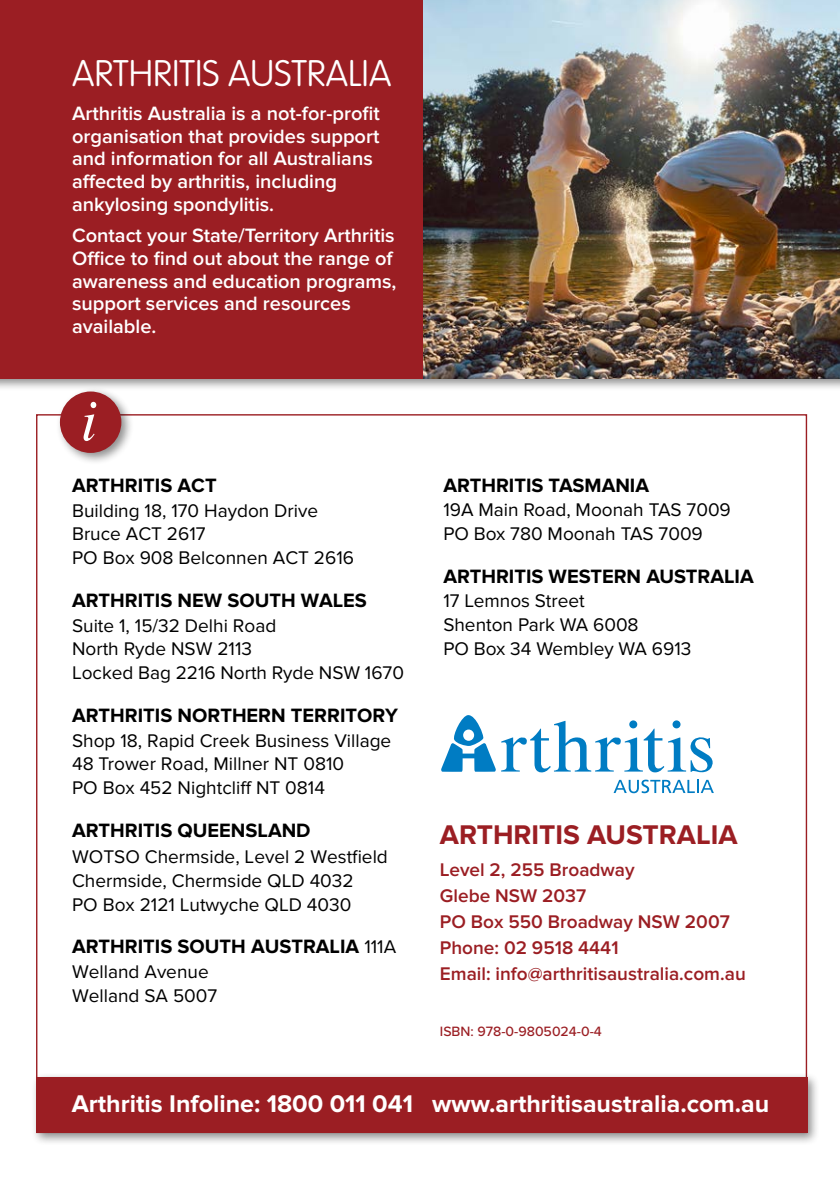
<style>
.page{position:relative;width:840px;height:1191px;background:#fff}
.page>*{position:absolute;margin:0;border:0;box-sizing:border-box;transform-origin:0 0}
.t1{font:italic 58.8px "Times";color:#fff}
.t2{font:100 36.4px "VAG Rounded";color:#fff}
.t3{font:700 28px "Proxima Nova";color:#9b1e23}
.t4{font:700 25px "Proxima Nova";color:#fff}
.t5{font:600 20px/22.8px "Proxima Nova";color:#fff}
.t6{font:700 20px "Proxima Nova";color:#000}
.t7{font:19px/23.8px "Proxima Nova";color:#000}
.t8{font:600 19px/26px "Proxima Nova";color:#9b1e23}
.t9{font:500 14px "Proxima Nova";color:#9b1e23}
.s1{font-weight:400;font-size:19px}
</style>
<div class="page">
<div style="left:0;top:0;width:839px;height:391px;background:#000;opacity:.45"></div>
<div style="left:0;top:0;width:839px;height:378px;background:#9b1e23"></div>
<img style="left:423px;top:0;width:416px;height:378px">
<div style="left:31px;top:1072px;width:788px;height:73px;background:#000;opacity:.45"></div>
<div style="left:36px;top:1077px;width:770px;height:56px;background:#9b1e23"></div>
<div style="left:55px;top:387px;width:79px;height:78px;background:#000;opacity:.45"></div>
<div style="left:60px;top:391px;width:61px;height:62px;background:#9b1e23;border-radius:50%"></div>
<svg style="left:441px;top:715px;width:271px;height:58px"></svg>
<svg style="left:613px;top:779px;width:100px;height:14px"></svg>
<h2 class="t2" style="left:72px;top:53px;width:320px">ARTHRITIS AUSTRALIA</h2>
<p class="t5" style="left:72px;top:102px;width:309px">Arthritis Australia is a not-for-profit organisation that provides support and information for all Australians affected by arthritis, including ankylosing spondylitis.</p>
<p class="t5" style="left:72px;top:224px;width:326px">Contact your State/Territory Arthritis<br>Office to find out about the range of awareness and education programs, support services and resources available.</p>
<h1 class="t1" style="left:81px;top:368px;width:18px">i</h1>
<p class="t6" style="left:72px;top:474px;width:146px">ARTHRITIS ACT</p>
<p class="t7" style="left:72px;top:498px;width:283px">Building 18, 170 Haydon Drive<br>Bruce ACT 2617<br>PO Box 908 Belconnen ACT 2616</p>
<p class="t6" style="left:72px;top:589px;width:296px">ARTHRITIS NEW SOUTH WALES</p>
<p class="t7" style="left:72px;top:613px;width:333px">Suite 1, 15/32 Delhi Road<br>North Ryde NSW 2113<br>Locked Bag 2216 North Ryde NSW 1670</p>
<p class="t6" style="left:72px;top:704px;width:327px">ARTHRITIS NORTHERN TERRITORY</p>
<p class="t7" style="left:72px;top:728px;width:320px">Shop 18, Rapid Creek Business Village<br>48 Trower Road, Millner NT 0810<br>PO Box 452 Nightcliff NT 0814</p>
<p class="t6" style="left:72px;top:819px;width:240px">ARTHRITIS QUEENSLAND</p>
<p class="t7" style="left:72px;top:843px;width:317px">WOTSO Chermside, Level 2 Westfield<br>Chermside, Chermside QLD 4032<br>PO Box 2121 Lutwyche QLD 4030</p>
<p class="t6" style="left:72px;top:934px;width:325px">ARTHRITIS SOUTH AUSTRALIA <span class="s1">111A</span></p>
<p class="t7" style="left:72px;top:959px;width:147px">Welland Avenue<br>Welland SA 5007</p>
<p class="t6" style="left:443px;top:474px;width:207px">ARTHRITIS TASMANIA</p>
<p class="t7" style="left:443px;top:498px;width:289px">19A Main Road, Moonah TAS 7009<br>PO Box 780 Moonah TAS 7009</p>
<p class="t6" style="left:443px;top:565px;width:312px">ARTHRITIS WESTERN AUSTRALIA</p>
<p class="t7" style="left:443px;top:589px;width:249px">17 Lemnos Street<br>Shenton Park WA 6008<br>PO Box 34 Wembley WA 6913</p>
<h3 class="t3" style="left:439px;top:819px;width:299px">ARTHRITIS AUSTRALIA</h3>
<p class="t8" style="left:439px;top:857px;width:307px">Level 2, 255 Broadway<br>Glebe NSW 2037<br>PO Box 550 Broadway NSW 2007<br>Phone: 02 9518 4441<br>Email: info@arthritisaustralia.com.au</p>
<p class="t9" style="left:439px;top:1021px;width:163px">ISBN: 978-0-9805024-0-4</p>
<h3 class="t4" style="left:72px;top:1089px;width:698px">Arthritis Infoline: 1800 011 041 www.arthritisaustralia.com.au</h3>
</div>
